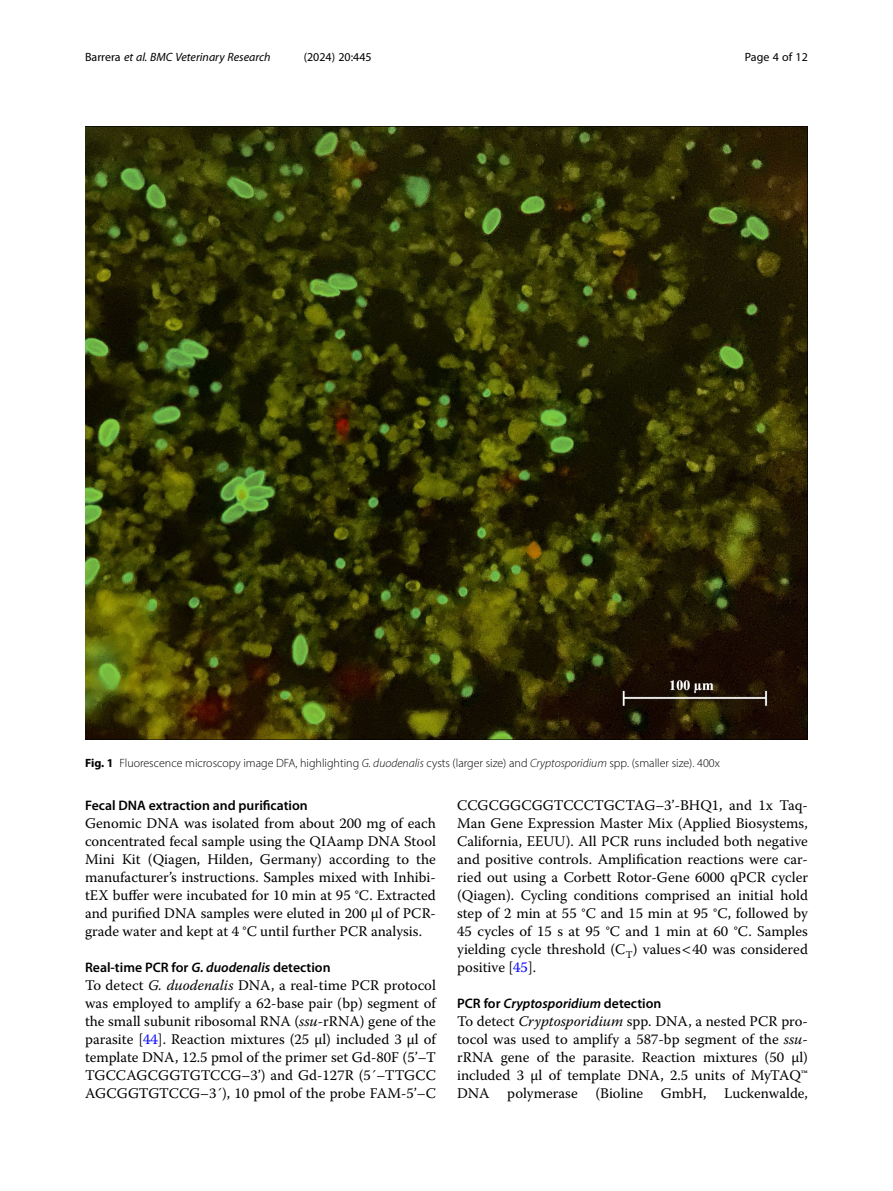
<style>
.page{position:relative;width:893px;height:1191px;background:#fff}
.page>*{position:absolute;margin:0;border:0;box-sizing:border-box;transform-origin:0 0}
.Body_Text{font:14.7px/18px "Warnock Pro";color:#000;text-align:justify}
.Head_2{font:600 13.8px "Myriad Pro";color:#000}
.Figure_Caption{font:300 12px "Myriad Pro";color:#000}
.t1{font:italic 12px "Myriad Pro";color:#000}
.t2{font:12px "Myriad Pro";color:#000}
.s1{font-style:normal}
.s2{font-weight:700}
.s3{font-style:italic}
.s4{color:#00f}
</style>
<div class="page">
<img style="left:85px;top:126px;width:723px;height:613px">
<p class="t1" style="left:85px;top:50px;width:187px"><span class="s1">Barrera</span> et al. BMC Veterinary Research</p>
<p class="t2" style="left:304px;top:50px;width:70px">(2024) 20:445</p>
<p class="t2" style="left:745px;top:50px;width:65px">Page 4 of 12</p>
<p class="Figure_Caption" style="left:85px;top:755px;width:636px"><span class="s2">Fig. 1</span> Fluorescence microscopy image DFA, highlighting <span class="s3">G. duodenalis</span> cysts (larger size) and <span class="s3">Cryptosporidium</span> spp. (smaller size). 400x</p>
<p class="Head_2" style="left:85px;top:797px;width:224px">Fecal DNA extraction and purification</p>
<p class="Body_Text" style="left:85px;top:814px;width:352px">Genomic DNA was isolated from about 200 mg of each concentrated fecal sample using the QIAamp DNA Stool Mini Kit (Qiagen, Hilden, Germany) according to the manufacturer’s instructions. Samples mixed with Inhibi&shy;tEX buffer were incubated for 10 min at 95 °C. Extracted and purified DNA samples were eluted in 200 μl of PCR&shy;grade water and kept at 4 °C until further PCR analysis.</p>
<p class="Head_2" style="left:85px;top:959px;width:247px">Real-time PCR for <span class="s3">G. duodenalis</span> detection</p>
<p class="Body_Text" style="left:85px;top:976px;width:352px">To detect <span class="s3">G. duodenalis</span> DNA, a real-time PCR protocol was employed to amplify a 62-base pair (bp) segment of the small subunit ribosomal RNA (<span class="s3">ssu</span>-rRNA) gene of the parasite [<span class="s4">44</span>]. Reaction mixtures (25 μl) included 3 μl of template DNA, 12.5 pmol of the primer set Gd-80F (5’–T TGCCAGCGGTGTCCG–3’) and Gd-127R (5´–TTGCC AGCGGTGTCCG–3´), 10 pmol of the probe FAM-5’–C</p>
<p class="Body_Text" style="left:457px;top:796px;width:352px">CCGCGGCGGTCCCTGCTAG–3’-BHQ1, and 1x Taq-Man Gene Expression Master Mix (Applied Biosystems, California, EEUU). All PCR runs included both negative and positive controls. Amplification reactions were car&shy;ried out using a Corbett Rotor-Gene 6000 qPCR cycler (Qiagen). Cycling conditions comprised an initial hold step of 2 min at 55 °C and 15 min at 95 °C, followed by 45 cycles of 15 s at 95 °C and 1 min at 60 °C. Samples yielding cycle threshold (C<sub>T</sub>) values 40 was considered positive [<span class="s4">45</span>].</p>
<p class="Head_2" style="left:457px;top:995px;width:206px">PCR for <span class="s3">Cryptosporidium</span> detection</p>
<p class="Body_Text" style="left:457px;top:1012px;width:352px">To detect <span class="s3">Cryptosporidium</span> spp. DNA, a nested PCR pro&shy;tocol was used to amplify a 587-bp segment of the <span class="s3">ssu&shy;</span>rRNA gene of the parasite. Reaction mixtures (50 μl) included 3 μl of template DNA, 2.5 units of MyTAQ™ DNA polymerase (Bioline GmbH, Luckenwalde,</p>
</div>
